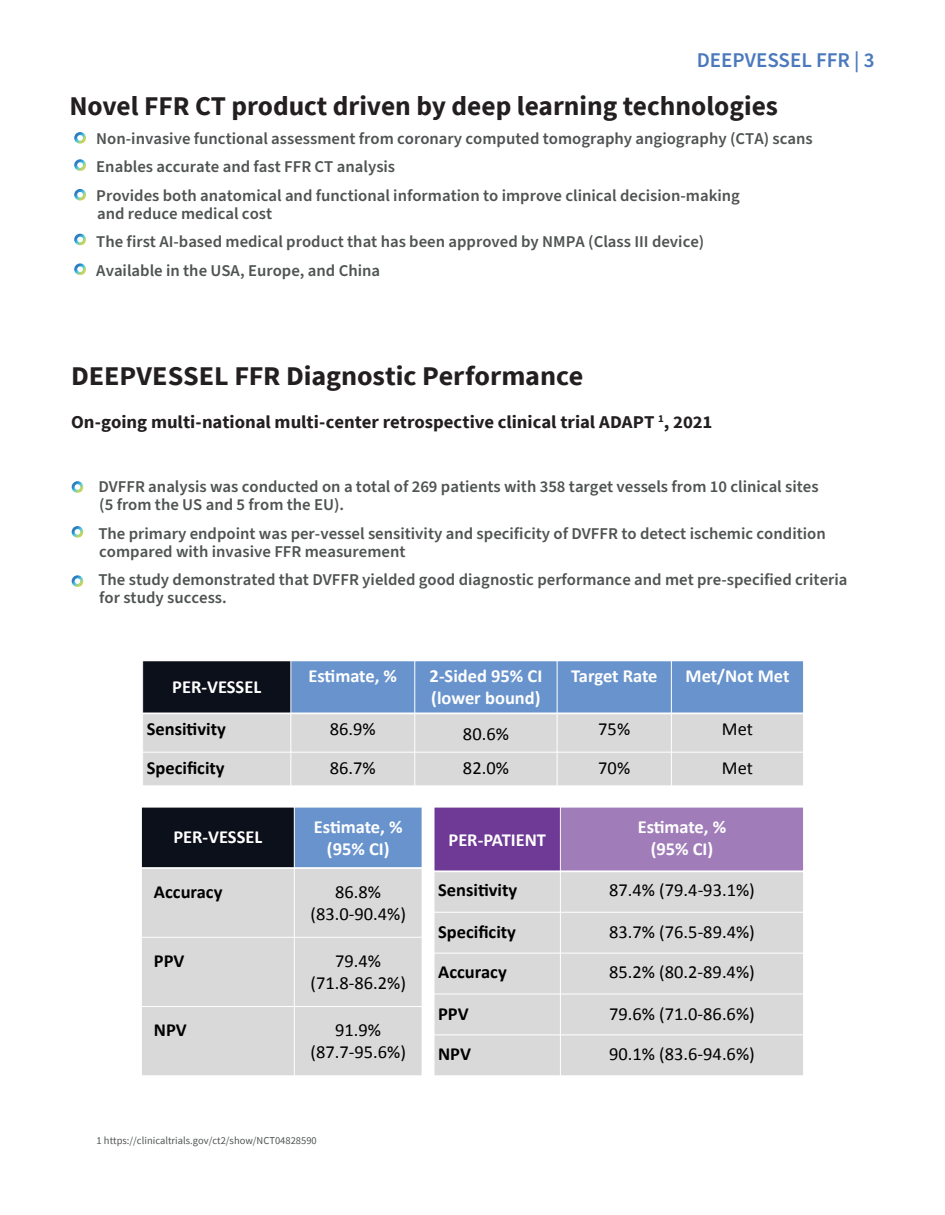
<style>
.page{position:relative;width:945px;height:1215px;background:#fff}
.page>*{position:absolute;margin:0;border:0;box-sizing:border-box;transform-origin:0 0}
.t1{font:700 27px "Source Sans Pro";color:#231f20}
.t2{font:700 27px "Source Sans Pro";color:#231f20;scale:1.04 1}
.t3{font:600 21px "Source Sans Pro";color:#4b79bc}
.t4{font:18.45px/21.9px "Calibri";color:#000;text-align:center}
.t5{font:700 18.45px/21.9px "Calibri";letter-spacing:-.005em;color:#fff;text-align:center}
.t6{font:700 18.45px "Calibri";color:#000}
.t7{font:700 18px "Source Sans Pro";color:#231f20;scale:1.04 1}
.t8{font:600 16.5px/28.5px "Source Sans Pro";color:#505353}
.t9{font:10.5px "Source Sans Pro";color:#515353}
</style>
<div class="page">
<svg style="left:74px;top:132px;width:12px;height:12px"></svg>
<svg style="left:74px;top:159px;width:12px;height:12px"></svg>
<svg style="left:74px;top:189px;width:12px;height:12px"></svg>
<svg style="left:74px;top:234px;width:12px;height:11px"></svg>
<svg style="left:74px;top:263px;width:12px;height:12px"></svg>
<div style="left:143px;top:661px;width:148px;height:52px;background:#0c101a"></div>
<div style="left:291px;top:661px;width:124px;height:52px;background:#6893cd"></div>
<div style="left:415px;top:661px;width:142px;height:52px;background:#6893cd"></div>
<div style="left:557px;top:661px;width:114px;height:52px;background:#6893cd"></div>
<div style="left:671px;top:661px;width:133px;height:52px;background:#6893cd"></div>
<div style="left:143px;top:713px;width:148px;height:39px;background:#dad9d9"></div>
<div style="left:291px;top:713px;width:124px;height:39px;background:#dad9d9"></div>
<div style="left:415px;top:713px;width:142px;height:39px;background:#dad9d9"></div>
<div style="left:557px;top:713px;width:114px;height:39px;background:#dad9d9"></div>
<div style="left:671px;top:713px;width:133px;height:39px;background:#dad9d9"></div>
<div style="left:143px;top:752px;width:148px;height:34px;background:#dad9d9"></div>
<div style="left:291px;top:752px;width:124px;height:34px;background:#dad9d9"></div>
<div style="left:415px;top:752px;width:142px;height:34px;background:#dad9d9"></div>
<div style="left:557px;top:752px;width:114px;height:34px;background:#dad9d9"></div>
<div style="left:671px;top:752px;width:133px;height:34px;background:#dad9d9"></div>
<hr style="left:291px;top:660px;width:1px;height:126px;background:#fff">
<hr style="left:414px;top:660px;width:1px;height:126px;background:#fff">
<hr style="left:557px;top:660px;width:1px;height:126px;background:#fff">
<hr style="left:671px;top:660px;width:1px;height:126px;background:#fff">
<hr style="left:142px;top:713px;width:662px;height:1px;background:#fff">
<hr style="left:142px;top:752px;width:662px;height:1px;background:#fff">
<hr style="left:803px;top:660px;width:1px;height:126px;background:#fff">
<div style="left:141px;top:807px;width:153px;height:61px;background:#0c101a"></div>
<div style="left:294px;top:807px;width:128px;height:61px;background:#6893cd"></div>
<div style="left:141px;top:868px;width:153px;height:69px;background:#dad9d9"></div>
<div style="left:294px;top:868px;width:128px;height:69px;background:#dad9d9"></div>
<div style="left:141px;top:937px;width:153px;height:70px;background:#dad9d9"></div>
<div style="left:294px;top:937px;width:128px;height:70px;background:#dad9d9"></div>
<div style="left:141px;top:1007px;width:153px;height:69px;background:#dad9d9"></div>
<div style="left:294px;top:1007px;width:128px;height:69px;background:#dad9d9"></div>
<hr style="left:294px;top:807px;width:1px;height:269px;background:#fff">
<hr style="left:141px;top:867px;width:282px;height:2px;background:#fff">
<hr style="left:141px;top:937px;width:282px;height:1px;background:#fff">
<hr style="left:141px;top:1006px;width:282px;height:1px;background:#fff">
<hr style="left:141px;top:807px;width:1px;height:269px;background:#fff">
<hr style="left:141px;top:807px;width:282px;height:1px;background:#fff">
<hr style="left:141px;top:1075px;width:282px;height:1px;background:#fff">
<div style="left:434px;top:807px;width:126px;height:64px;background:#6f3996"></div>
<div style="left:560px;top:807px;width:244px;height:64px;background:#a07cb9"></div>
<div style="left:434px;top:871px;width:126px;height:41px;background:#dad9d9"></div>
<div style="left:560px;top:871px;width:244px;height:41px;background:#dad9d9"></div>
<div style="left:434px;top:912px;width:126px;height:41px;background:#dad9d9"></div>
<div style="left:560px;top:912px;width:244px;height:41px;background:#dad9d9"></div>
<div style="left:434px;top:953px;width:126px;height:41px;background:#dad9d9"></div>
<div style="left:560px;top:953px;width:244px;height:41px;background:#dad9d9"></div>
<div style="left:434px;top:994px;width:126px;height:41px;background:#dad9d9"></div>
<div style="left:560px;top:994px;width:244px;height:41px;background:#dad9d9"></div>
<div style="left:434px;top:1035px;width:126px;height:41px;background:#dad9d9"></div>
<div style="left:560px;top:1035px;width:244px;height:41px;background:#dad9d9"></div>
<hr style="left:560px;top:807px;width:1px;height:269px;background:#fff">
<hr style="left:433px;top:870px;width:371px;height:2px;background:#fff">
<hr style="left:433px;top:912px;width:371px;height:1px;background:#fff">
<hr style="left:433px;top:953px;width:371px;height:1px;background:#fff">
<hr style="left:433px;top:994px;width:371px;height:1px;background:#fff">
<hr style="left:433px;top:1035px;width:371px;height:1px;background:#fff">
<hr style="left:434px;top:807px;width:1px;height:269px;background:#fff">
<hr style="left:803px;top:807px;width:1px;height:269px;background:#fff">
<hr style="left:433px;top:807px;width:371px;height:1px;background:#fff">
<hr style="left:433px;top:1075px;width:371px;height:1px;background:#fff">
<svg style="left:72px;top:481px;width:11px;height:12px"></svg>
<svg style="left:72px;top:526px;width:11px;height:12px"></svg>
<svg style="left:72px;top:575px;width:11px;height:12px"></svg>
<p class="t3" style="left:697px;top:46px;width:179px">DEEPVESSEL FFR | 3</p>
<h1 class="t1" style="left:69px;top:88px;width:710px">Novel FFR CT product driven by deep learning technologies</h1>
<p class="t8" style="left:96px;top:125px;width:718px">Non-invasive functional assessment from coronary computed tomography angiography (CTA) scans<br>Enables accurate and fast FFR CT analysis<br>Provides both anatomical and functional information to improve clinical decision-making</p>
<p class="t8" style="left:96px;top:200px;width:610px">and reduce medical cost<br>The first AI-based medical product that has been approved by NMPA (Class III device)<br>Available in the USA, Europe, and China</p>
<h1 class="t2" style="left:71px;top:358px;width:494px">DEEPVESSEL FFR Diagnostic Performance</h1>
<p class="t7" style="left:71px;top:410px;width:618px">On-going multi-national multi-center retrospective clinical trial ADAPT <sup>1</sup>, 2021</p>
<p class="t8" style="left:98px;top:478px;width:722px;line-height:18px">DVFFR analysis was conducted on a total of 269 patients with 358 target vessels from 10 clinical sites (5 from the US and 5 from the EU).</p>
<p class="t8" style="left:98px;top:525px;width:729px;line-height:18px">The primary endpoint was per-vessel sensitivity and specificity of DVFFR to detect ischemic condition compared with invasive FFR measurement</p>
<p class="t8" style="left:98px;top:571px;width:751px;line-height:18px">The study demonstrated that DVFFR yielded good diagnostic performance and met pre-specified criteria for study success.</p>
<p class="t5" style="left:172px;top:676px;width:90px">PER-VESSEL</p>
<p class="t5" style="left:309px;top:665px;width:90px">Estimate, %</p>
<p class="t5" style="left:430px;top:665px;width:114px;text-align:left">2-Sided 95% CI (lower bound)</p>
<p class="t5" style="left:571px;top:665px;width:88px">Target Rate</p>
<p class="t5" style="left:686px;top:665px;width:105px">Met/Not Met</p>
<p class="t6" style="left:147px;top:717px;width:81px">Sensitivity</p>
<p class="t4" style="left:330px;top:718px;width:47px">86.9%</p>
<p class="t4" style="left:463px;top:723px;width:47px">80.6%</p>
<p class="t4" style="left:598px;top:718px;width:33px">75%</p>
<p class="t4" style="left:722px;top:718px;width:33px">Met</p>
<p class="t6" style="left:147px;top:756px;width:79px">Specificity</p>
<p class="t4" style="left:330px;top:757px;width:47px">86.7%</p>
<p class="t4" style="left:463px;top:757px;width:47px">82.0%</p>
<p class="t4" style="left:598px;top:757px;width:33px">70%</p>
<p class="t4" style="left:722px;top:757px;width:33px">Met</p>
<p class="t5" style="left:173px;top:826px;width:90px">PER-VESSEL</p>
<p class="t5" style="left:314px;top:816px;width:90px">Estimate, % (95% CI)</p>
<p class="t6" style="left:154px;top:880px;width:70px">Accuracy</p>
<p class="t4" style="left:310px;top:881px;width:97px">86.8% (83.0-90.4%)</p>
<p class="t6" style="left:154px;top:949px;width:32px">PPV</p>
<p class="t4" style="left:310px;top:950px;width:97px">79.4% (71.8-86.2%)</p>
<p class="t6" style="left:154px;top:1018px;width:34px">NPV</p>
<p class="t4" style="left:310px;top:1019px;width:97px">91.9% (87.7-95.6%)</p>
<p class="t9" style="left:97px;top:1134px;width:222px">1 https://clinicaltrials.gov/ct2/show/NCT04828590</p>
<p class="t5" style="left:449px;top:829px;width:99px">PER-PATIENT</p>
<p class="t5" style="left:638px;top:816px;width:90px">Estimate, % (95% CI)</p>
<p class="t6" style="left:438px;top:879px;width:81px">Sensitivity</p>
<p class="t4" style="left:609px;top:879px;width:147px">87.4% (79.4-93.1%)</p>
<p class="t6" style="left:438px;top:920px;width:79px">Specificity</p>
<p class="t4" style="left:609px;top:921px;width:147px">83.7% (76.5-89.4%)</p>
<p class="t6" style="left:438px;top:961px;width:70px">Accuracy</p>
<p class="t4" style="left:609px;top:961px;width:147px">85.2% (80.2-89.4%)</p>
<p class="t6" style="left:438px;top:1002px;width:32px">PPV</p>
<p class="t4" style="left:609px;top:1003px;width:147px">79.6% (71.0-86.6%)</p>
<p class="t6" style="left:438px;top:1042px;width:34px">NPV</p>
<p class="t4" style="left:609px;top:1043px;width:147px">90.1% (83.6-94.6%)</p>
</div>
